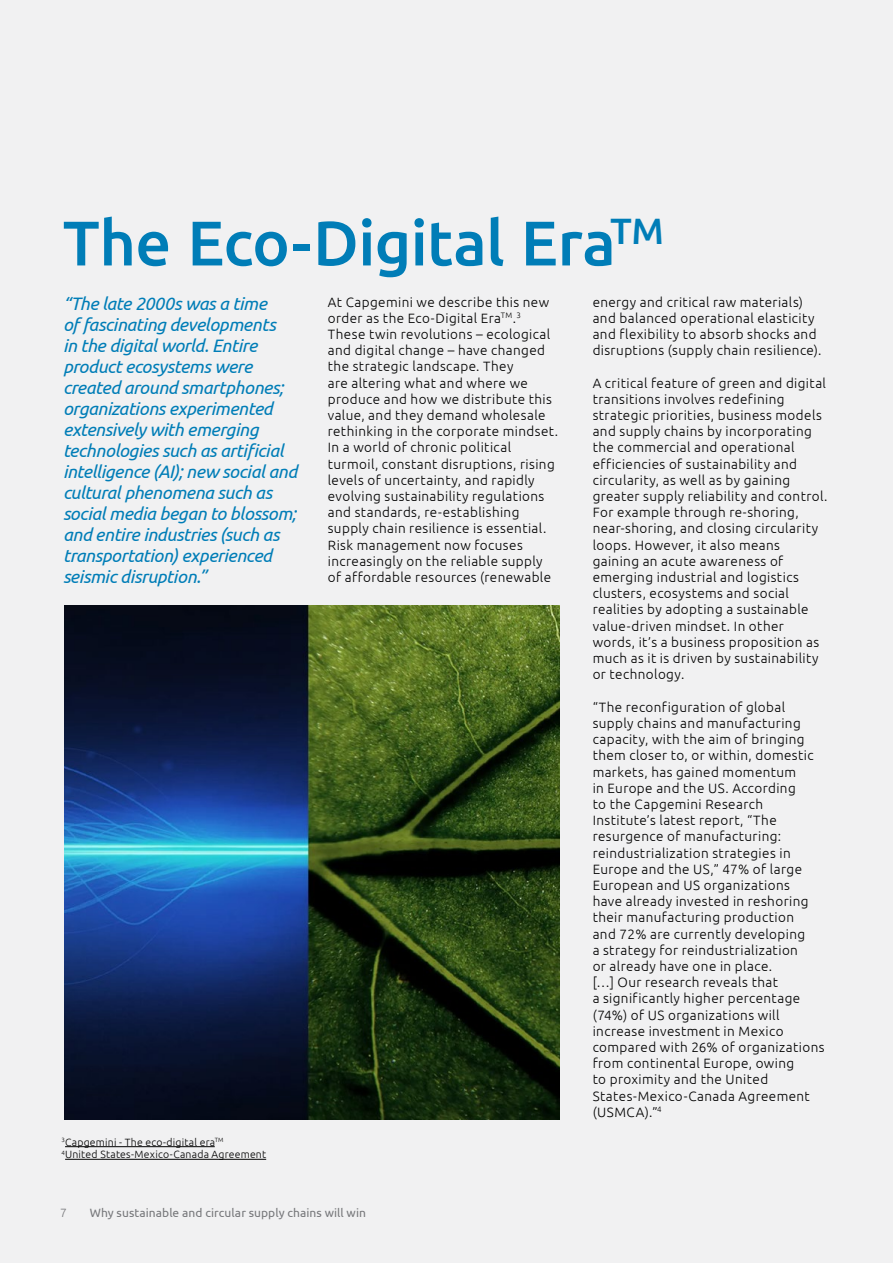
<style>
.page{position:relative;width:893px;height:1263px;background:#f1f1f2}
.page>*{position:absolute;margin:0;border:0;box-sizing:border-box;transform-origin:0 0}
.t1{font:500 63px "Ubuntu";letter-spacing:-.01em;color:#007db7}
.t2{font:italic 18px/21px "Ubuntu";letter-spacing:-.02em;color:#007db7}
.t3{font:300 13.5px/16.2px "Ubuntu";letter-spacing:.03em;color:#000}
.t4{font:12px "Ubuntu";letter-spacing:.005em;color:#77787b}
.t5{font:300 12px "Ubuntu";color:#77787b}
.t6{font:300 10.5px/12.6px "Ubuntu";letter-spacing:.02em;color:#000}
</style>
<div class="page">
<img style="left:65px;top:605px;width:495px;height:514px">
<hr style="left:65px;top:1146px;width:150px;height:1px;background:#000">
<hr style="left:65px;top:1159px;width:201px;height:1px;background:#000">
<h1 class="t1" style="left:63px;top:203px;width:602px">The Eco-Digital Era<sup>TM</sup></h1>
<p class="t2" style="left:63px;top:293px;width:236px">“The late 2000s was a time<br>of fascinating developments<br>in the digital world. Entire product ecosystems were created around smartphones; organizations experimented extensively with emerging technologies such as artificial intelligence (AI); new social and cultural phenomena such as social media began to blossom; and entire industries (such as transportation) experienced seismic disruption.”</p>
<p class="t3" style="left:328px;top:293px;width:232px">At Capgemini we describe this new order as the Eco-Digital Era<sup>TM</sup>.<sup>3<br></sup>These twin revolutions – ecological and digital change – have changed the strategic landscape. They<br>are altering what and where we produce and how we distribute this value, and they demand wholesale rethinking in the corporate mindset.<br>In a world of chronic political turmoil, constant disruptions, rising levels of uncertainty, and rapidly evolving sustainability regulations and standards, re-establishing supply chain resilience is essential.<br>Risk management now focuses increasingly on the reliable supply of affordable resources (renewable</p>
<p class="t3" style="left:593px;top:293px;width:230px">energy and critical raw materials) and balanced operational elasticity and flexibility to absorb shocks and disruptions (supply chain resilience).</p>
<p class="t3" style="left:593px;top:374px;width:236px">A critical feature of green and digital transitions involves redefining strategic priorities, business models and supply chains by incorporating the commercial and operational efficiencies of sustainability and circularity, as well as by gaining greater supply reliability and control.<br>For example through re-shoring, near-shoring, and closing circularity loops. However, it also means gaining an acute awareness of emerging industrial and logistics clusters, ecosystems and social realities by adopting a sustainable value-driven mindset. In other words, it’s a business proposition as much as it is driven by sustainability or technology.</p>
<p class="t3" style="left:593px;top:698px;width:233px">“The reconfiguration of global supply chains and manufacturing capacity, with the aim of bringing them closer to, or within, domestic markets, has gained momentum<br>in Europe and the US. According<br>to the Capgemini Research<br>Institute’s latest report, “The resurgence of manufacturing: reindustrialization strategies in<br>Europe and the US,” 47% of large<br>European and US organizations<br>have already invested in reshoring their manufacturing production<br>and 72% are currently developing<br>a strategy for reindustrialization<br>or already have one in place.<br>[…] Our research reveals that<br>a significantly higher percentage (74%) of US organizations will increase investment in Mexico compared with 26% of organizations from continental Europe, owing<br>to proximity and the United<br>States-Mexico-Canada Agreement (USMCA).”<sup>4</sup></p>
<p class="t6" style="left:62px;top:1135px;width:206px"><sup>3</sup>Capgemini - The eco-digital era<sup>TM<br>4</sup>United States-Mexico-Canada Agreement</p>
<p class="t5" style="left:60px;top:1205px;width:8px">7</p>
<p class="t4" style="left:90px;top:1205px;width:278px">Why sustainable and circular supply chains will win</p>
</div>
